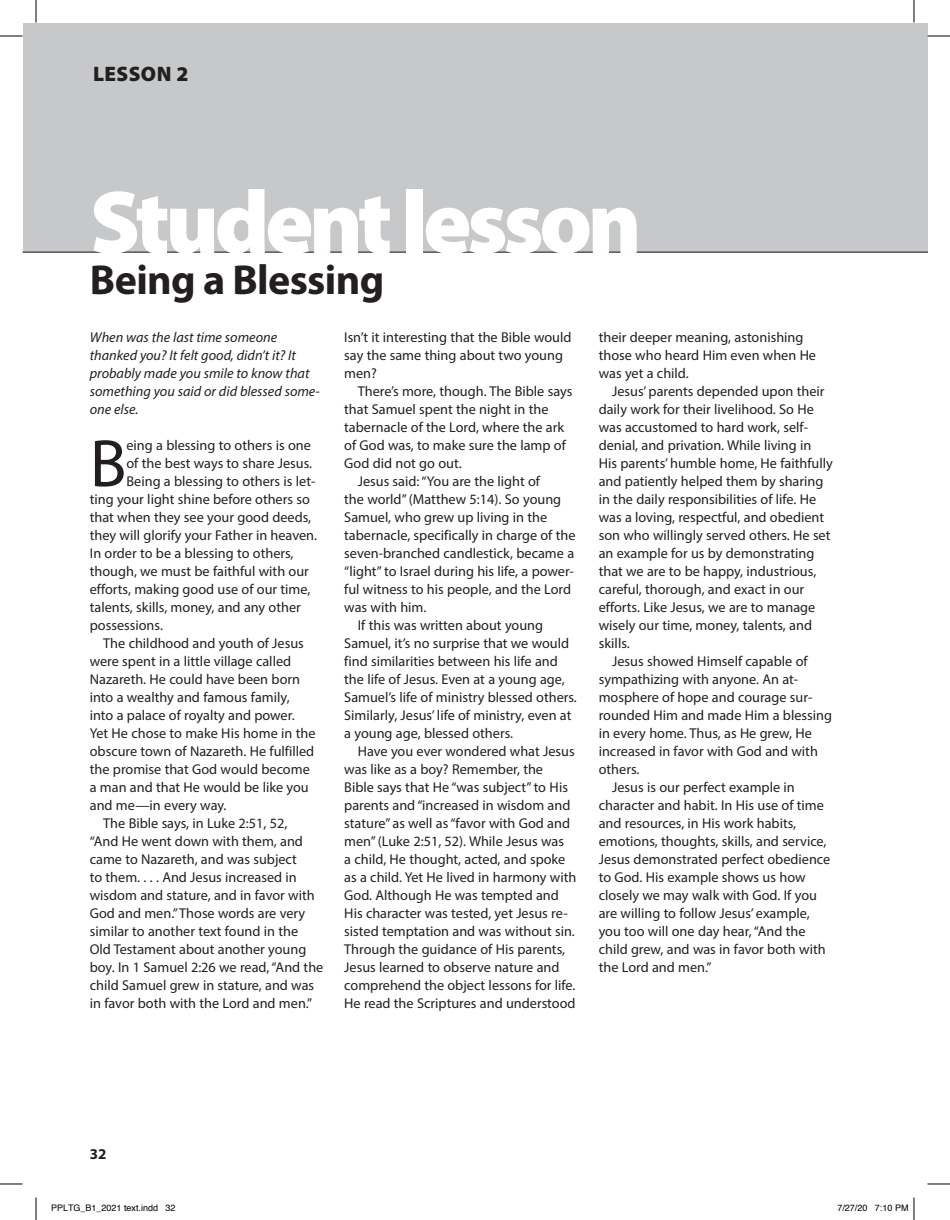
<style>
.page{position:relative;width:950px;height:1220px;background:#fff}
.page>*{position:absolute;margin:0;border:0;box-sizing:border-box;transform-origin:0 0}
.t1{font:900 90px "Myriad Pro";letter-spacing:-.05em;color:#fff}
.t2{font:67.65px "Myriad Pro";color:#231f20}
.t3{font:700 42px "Myriad Pro";letter-spacing:-.015em;color:#231f20}
.t4{font:900 21px "Myriad Pro";letter-spacing:.02em;color:#231f20}
.t5{font:700 15px "Myriad Pro";color:#231f20}
.t6{font:14.25px/18px "Myriad Pro";color:#231f20}
.t7{font:italic 14.25px/18px "Myriad Pro";color:#231f20}
.t8{font:9px "Helvetica";color:#000}
</style>
<div class="page">
<div style="left:22px;top:23px;width:905px;height:229px;background:#c7c8ca"></div>
<hr style="left:22px;top:252px;width:905px;height:1px;background:#231f20">
<svg style="left:0;top:36px;width:22px;height:1px"></svg>
<svg style="left:927px;top:36px;width:23px;height:1px"></svg>
<svg style="left:0;top:1183px;width:22px;height:1px"></svg>
<svg style="left:927px;top:1183px;width:23px;height:1px"></svg>
<svg style="left:36px;top:0;width:1px;height:22px"></svg>
<svg style="left:36px;top:1197px;width:1px;height:23px"></svg>
<svg style="left:913px;top:0;width:1px;height:22px"></svg>
<svg style="left:913px;top:1197px;width:1px;height:23px"></svg>
<h3 class="t4" style="left:93px;top:60px;width:97px">LESSON 2</h3>
<h1 class="t1" style="left:90px;top:162px;width:553px">Student lesson</h1>
<h3 class="t3" style="left:90px;top:253px;width:296px">Being a Blessing</h3>
<p class="t7" style="left:90px;top:328px;width:232px">When was the last time someone thanked you? It felt good, didn’t it? It probably made you smile to know that something you said or did blessed some&shy;one else.</p>
<h2 class="t2" style="left:90px;top:422px;width:38px">B</h2>
<p class="t6" style="left:126px;top:436px;width:186px">eing a blessing to others is one</p>
<p class="t6" style="left:126px;top:454px;width:187px">of the best ways to share Jesus.</p>
<p class="t6" style="left:126px;top:472px;width:190px">Being a blessing to others is let-</p>
<p class="t6" style="left:90px;top:490px;width:221px">ting your light shine before others so</p>
<p class="t6" style="left:90px;top:508px;width:223px">that when they see your good deeds,</p>
<p class="t6" style="left:90px;top:526px;width:229px">they will glorify your Father in heaven.</p>
<p class="t6" style="left:90px;top:544px;width:205px">In order to be a blessing to others,</p>
<p class="t6" style="left:90px;top:562px;width:221px">though, we must be faithful with our</p>
<p class="t6" style="left:90px;top:580px;width:222px">efforts, making good use of our time,</p>
<p class="t6" style="left:90px;top:598px;width:212px">talents, skills, money, and any other</p>
<p class="t6" style="left:90px;top:616px;width:75px">possessions.</p>
<p class="t6" style="left:103px;top:634px;width:202px">The childhood and youth of Jesus</p>
<p class="t6" style="left:90px;top:652px;width:203px">were spent in a little village called</p>
<p class="t6" style="left:90px;top:670px;width:212px">Nazareth. He could have been born</p>
<p class="t6" style="left:90px;top:688px;width:201px">into a wealthy and famous family,</p>
<p class="t6" style="left:90px;top:706px;width:206px">into a palace of royalty and power.</p>
<p class="t6" style="left:90px;top:724px;width:227px">Yet He chose to make His home in the</p>
<p class="t6" style="left:90px;top:742px;width:226px">obscure town of Nazareth. He fulfilled</p>
<p class="t6" style="left:90px;top:760px;width:221px">the promise that God would become</p>
<p class="t6" style="left:90px;top:778px;width:220px">a man and that He would be like you</p>
<p class="t6" style="left:90px;top:796px;width:138px">and me—in every way.</p>
<p class="t6" style="left:103px;top:814px;width:185px">The Bible says, in Luke 2:51, 52,</p>
<p class="t6" style="left:90px;top:832px;width:215px">“And He went down with them, and</p>
<p class="t6" style="left:90px;top:850px;width:209px">came to Nazareth, and was subject</p>
<p class="t6" style="left:90px;top:868px;width:208px">to them. . . . And Jesus increased in</p>
<p class="t6" style="left:90px;top:886px;width:226px">wisdom and stature, and in favor with</p>
<p class="t6" style="left:90px;top:904px;width:217px">God and men.” Those words are very</p>
<p class="t6" style="left:90px;top:922px;width:210px">similar to another text found in the</p>
<p class="t6" style="left:90px;top:940px;width:218px">Old Testament about another young</p>
<p class="t6" style="left:90px;top:958px;width:235px">boy. In 1 Samuel 2:26 we read, “And the</p>
<p class="t6" style="left:90px;top:976px;width:226px">child Samuel grew in stature, and was</p>
<p class="t6" style="left:90px;top:994px;width:224px">in favor both with the Lord and men.”</p>
<p class="t6" style="left:344px;top:328px;width:229px">Isn’t it interesting that the Bible would say the same thing about two young men?</p>
<p class="t6" style="left:358px;top:382px;width:216px">There’s more, though. The Bible says</p>
<p class="t6" style="left:344px;top:400px;width:206px">that Samuel spent the night in the</p>
<p class="t6" style="left:344px;top:418px;width:221px">tabernacle of the Lord, where the ark</p>
<p class="t6" style="left:344px;top:436px;width:223px">of God was, to make sure the lamp of</p>
<p class="t6" style="left:344px;top:454px;width:119px">God did not go out.</p>
<p class="t6" style="left:358px;top:472px;width:184px">Jesus said: “You are the light of</p>
<p class="t6" style="left:344px;top:490px;width:218px">the world” (Matthew 5:14). So young</p>
<p class="t6" style="left:344px;top:508px;width:204px">Samuel, who grew up living in the</p>
<p class="t6" style="left:344px;top:526px;width:233px">tabernacle, specifically in charge of the</p>
<p class="t6" style="left:344px;top:544px;width:231px">seven-branched candlestick, became a</p>
<p class="t6" style="left:344px;top:562px;width:231px">“light” to Israel during his life, a power-</p>
<p class="t6" style="left:344px;top:580px;width:228px">ful witness to his people, and the Lord</p>
<p class="t6" style="left:344px;top:598px;width:84px">was with him.</p>
<p class="t6" style="left:358px;top:616px;width:187px">If this was written about young</p>
<p class="t6" style="left:344px;top:634px;width:226px">Samuel, it’s no surprise that we would</p>
<p class="t6" style="left:344px;top:652px;width:215px">find similarities between his life and</p>
<p class="t6" style="left:344px;top:670px;width:222px">the life of Jesus. Even at a young age,</p>
<p class="t6" style="left:344px;top:688px;width:234px">Samuel’s life of ministry blessed others.</p>
<p class="t6" style="left:344px;top:706px;width:229px">Similarly, Jesus’ life of ministry, even at</p>
<p class="t6" style="left:344px;top:724px;width:170px">a young age, blessed others.</p>
<p class="t6" style="left:358px;top:742px;width:218px">Have you ever wondered what Jesus</p>
<p class="t6" style="left:344px;top:760px;width:200px">was like as a boy? Remember, the</p>
<p class="t6" style="left:344px;top:778px;width:225px">Bible says that He “was subject” to His</p>
<p class="t6" style="left:344px;top:796px;width:228px">parents and “increased in wisdom and</p>
<p class="t6" style="left:344px;top:814px;width:227px">stature” as well as “favor with God and</p>
<p class="t6" style="left:344px;top:832px;width:221px">men” (Luke 2:51, 52). While Jesus was</p>
<p class="t6" style="left:344px;top:850px;width:223px">a child, He thought, acted, and spoke</p>
<p class="t6" style="left:344px;top:868px;width:233px">as a child. Yet He lived in harmony with</p>
<p class="t6" style="left:344px;top:886px;width:216px">God. Although He was tempted and</p>
<p class="t6" style="left:344px;top:904px;width:225px">His character was tested, yet Jesus re-</p>
<p class="t6" style="left:344px;top:922px;width:232px">sisted temptation and was without sin.</p>
<p class="t6" style="left:344px;top:940px;width:222px">Through the guidance of His parents,</p>
<p class="t6" style="left:344px;top:958px;width:217px">Jesus learned to observe nature and</p>
<p class="t6" style="left:344px;top:976px;width:233px">comprehend the object lessons for life.</p>
<p class="t6" style="left:344px;top:994px;width:233px">He read the Scriptures and understood</p>
<p class="t6" style="left:598px;top:328px;width:219px">their deeper meaning, astonishing those who heard Him even when He was yet a child.</p>
<p class="t6" style="left:612px;top:382px;width:214px">Jesus’ parents depended upon their</p>
<p class="t6" style="left:598px;top:400px;width:217px">daily work for their livelihood. So He</p>
<p class="t6" style="left:598px;top:418px;width:211px">was accustomed to hard work, self-</p>
<p class="t6" style="left:598px;top:436px;width:214px">denial, and privation. While living in</p>
<p class="t6" style="left:598px;top:454px;width:235px">His parents’ humble home, He faithfully</p>
<p class="t6" style="left:598px;top:472px;width:226px">and patiently helped them by sharing</p>
<p class="t6" style="left:598px;top:490px;width:219px">in the daily responsibilities of life. He</p>
<p class="t6" style="left:598px;top:508px;width:227px">was a loving, respectful, and obedient</p>
<p class="t6" style="left:598px;top:526px;width:233px">son who willingly served others. He set</p>
<p class="t6" style="left:598px;top:544px;width:217px">an example for us by demonstrating</p>
<p class="t6" style="left:598px;top:562px;width:219px">that we are to be happy, industrious,</p>
<p class="t6" style="left:598px;top:580px;width:207px">careful, thorough, and exact in our</p>
<p class="t6" style="left:598px;top:598px;width:218px">efforts. Like Jesus, we are to manage</p>
<p class="t6" style="left:598px;top:616px;width:215px">wisely our time, money, talents, and</p>
<p class="t6" style="left:598px;top:634px;width:33px">skills.</p>
<p class="t6" style="left:612px;top:652px;width:197px">Jesus showed Himself capable of</p>
<p class="t6" style="left:598px;top:670px;width:201px">sympathizing with anyone. An at-</p>
<p class="t6" style="left:598px;top:688px;width:215px">mosphere of hope and courage sur-</p>
<p class="t6" style="left:598px;top:706px;width:235px">rounded Him and made Him a blessing</p>
<p class="t6" style="left:598px;top:724px;width:215px">in every home. Thus, as He grew, He</p>
<p class="t6" style="left:598px;top:742px;width:221px">increased in favor with God and with</p>
<p class="t6" style="left:598px;top:760px;width:42px">others.</p>
<p class="t6" style="left:612px;top:778px;width:184px">Jesus is our perfect example in</p>
<p class="t6" style="left:598px;top:796px;width:227px">character and habit. In His use of time</p>
<p class="t6" style="left:598px;top:814px;width:199px">and resources, in His work habits,</p>
<p class="t6" style="left:598px;top:832px;width:229px">emotions, thoughts, skills, and service,</p>
<p class="t6" style="left:598px;top:850px;width:233px">Jesus demonstrated perfect obedience</p>
<p class="t6" style="left:598px;top:868px;width:208px">to God. His example shows us how</p>
<p class="t6" style="left:598px;top:886px;width:220px">closely we may walk with God. If you</p>
<p class="t6" style="left:598px;top:904px;width:212px">are willing to follow Jesus’ example,</p>
<p class="t6" style="left:598px;top:922px;width:208px">you too will one day hear, “And the</p>
<p class="t6" style="left:598px;top:940px;width:228px">child grew, and was in favor both with</p>
<p class="t6" style="left:598px;top:958px;width:114px">the Lord and men.”</p>
<p class="t5" style="left:90px;top:1144px;width:18px">32</p>
<p class="t8" style="left:51px;top:1200px;width:126px">PPLTG_B1_2021 text.indd 32</p>
<p class="t8" style="left:837px;top:1200px;width:73px">7/27/20 7:10 PM</p>
</div>
